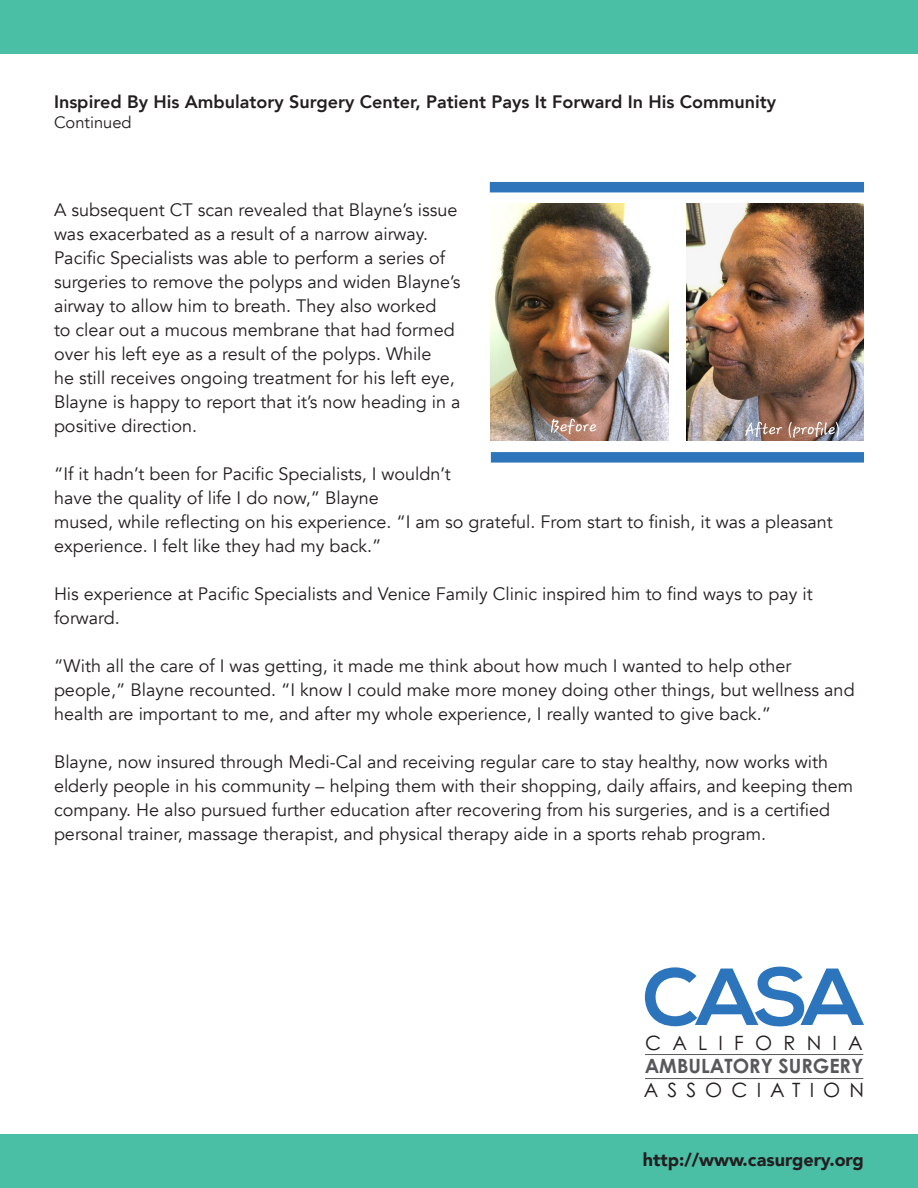
<style>
.page{position:relative;width:918px;height:1188px;background:#fff}
.page>*{position:absolute;margin:0;border:0;box-sizing:border-box;transform-origin:0 0}
.t1{font:19.8px/23.7px "Century Gothic";letter-spacing:.46em;color:#231f20;text-align:justify}
.t2{font:18px/24px "Avenir";color:#231f20}
.t3{font:800 18px "Avenir";color:#231f20}
.t4{font:900 18px "Avenir";color:#231f20}
.t5{font:16.5px "Avenir";color:#231f20}
.s1{font-weight:700;color:#57585a}
</style>
<div class="page">
<div style="left:490px;top:182px;width:374px;height:10px;background:#2e75bb"></div>
<div style="left:491px;top:452px;width:373px;height:11px;background:#2e75bb"></div>
<div style="left:0;top:0;width:918px;height:54px;background:#4abfa6"></div>
<svg style="left:645px;top:967px;width:219px;height:59px"></svg>
<hr style="left:645px;top:1054px;width:218px;height:1px;background:#57585a">
<hr style="left:645px;top:1078px;width:218px;height:1px;background:#57585a">
<div style="left:0;top:1134px;width:918px;height:54px;background:#4abfa6"></div>
<img style="left:491px;top:204px;width:178px;height:237px">
<img style="left:686px;top:204px;width:178px;height:237px">
<p class="t3" style="left:54px;top:85px;width:724px">Inspired By His Ambulatory Surgery Center, Patient Pays It Forward In His Community</p>
<p class="t5" style="left:54px;top:112px;width:79px">Continued</p>
<p class="t2" style="left:54px;top:199px;width:408px">A subsequent CT scan revealed that Blayne’s issue was exacerbated as a result of a narrow airway.<br>Pacific Specialists was able to perform a series of surgeries to remove the polyps and widen Blayne’s airway to allow him to breath. They also worked<br>to clear out a mucous membrane that had formed over his left eye as a result of the polyps. While<br>he still receives ongoing treatment for his left eye, Blayne is happy to report that it’s now heading in a positive direction.</p>
<p class="t2" style="left:54px;top:463px;width:780px">“If it hadn’t been for Pacific Specialists, I wouldn’t<br>have the quality of life I do now,” Blayne<br>mused, while reflecting on his experience. “I am so grateful. From start to finish, it was a pleasant experience. I felt like they had my back.”</p>
<p class="t2" style="left:54px;top:583px;width:760px">His experience at Pacific Specialists and Venice Family Clinic inspired him to find ways to pay it forward.</p>
<p class="t2" style="left:54px;top:655px;width:802px">“With all the care of I was getting, it made me think about how much I wanted to help other people,” Blayne recounted. “I know I could make more money doing other things, but wellness and health are important to me, and after my whole experience, I really wanted to give back.”</p>
<p class="t2" style="left:54px;top:751px;width:801px">Blayne, now insured through Medi-Cal and receiving regular care to stay healthy, now works with elderly people in his community – helping them with their shopping, daily affairs, and keeping them company. He also pursued further education after recovering from his surgeries, and is a certified personal trainer, massage therapist, and physical therapy aide in a sports rehab program.</p>
<p class="t1" style="left:644px;top:1030px;width:222px">CALIFORNIA <span class="s1">AMBULATORY SURGERY </span>ASSOCIATION</p>
<p class="t4" style="left:643px;top:1144px;width:223px">http://www.casurgery.org</p>
</div>
